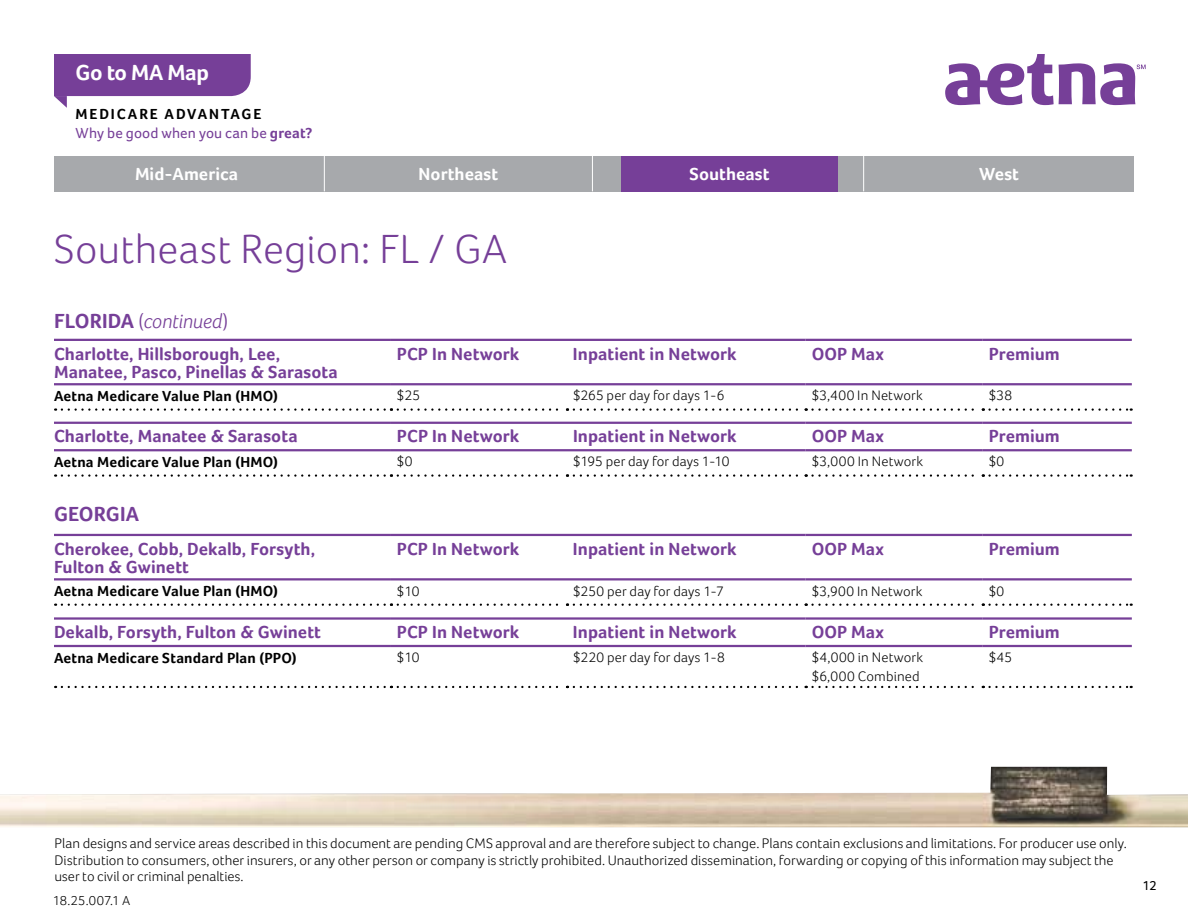
<style>
.page{position:relative;width:1188px;height:918px;background:#fff}
.page>*{position:absolute;margin:0;border:0;box-sizing:border-box;transform-origin:0 0}
.t1{font:300 42px "Foco";letter-spacing:.005em;color:#763f98}
.t2{font:700 22.5px "Foco";letter-spacing:-.02em;color:#fff}
.t3{font:italic 300 21px "Foco";letter-spacing:-.005em;color:#763f98}
.t4{font:700 21px "Foco";color:#763f98}
.t5{font:700 18px/18px "Foco";letter-spacing:.005em;color:#763f98}
.t6{font:700 18px "Foco";letter-spacing:.005em;color:#fff}
.t7{font:700 15px "Foco";letter-spacing:.01em;color:#000}
.t8{font:15px "Foco";letter-spacing:.01em;color:#763f98}
.t9{font:700 15px "Foco";letter-spacing:.13em;color:#000}
.t10{font:300 14.25px/16.5px "Foco";color:#000}
.t11{font:300 13.5px "Foco";letter-spacing:.005em;color:#000}
.t12{font:13.5px "Foco";color:#000}
.s1{font-weight:700}
.s2{font-weight:700;font-style:normal}
.s3{font-style:normal}
</style>
<div class="page">
<svg style="left:62px;top:474px;width:330px;height:3px"></svg>
<svg style="left:398px;top:474px;width:170px;height:3px"></svg>
<svg style="left:574px;top:474px;width:410px;height:3px"></svg>
<svg style="left:990px;top:474px;width:142px;height:3px"></svg>
<hr style="left:54px;top:422px;width:337px;height:2px;background:#763f98">
<hr style="left:391px;top:422px;width:176px;height:2px;background:#763f98">
<hr style="left:567px;top:422px;width:239px;height:2px;background:#763f98">
<hr style="left:806px;top:422px;width:177px;height:2px;background:#763f98">
<hr style="left:983px;top:422px;width:149px;height:2px;background:#763f98">
<hr style="left:54px;top:449px;width:337px;height:2px;background:#763f98">
<hr style="left:391px;top:449px;width:176px;height:2px;background:#763f98">
<hr style="left:567px;top:449px;width:239px;height:2px;background:#763f98">
<hr style="left:806px;top:449px;width:177px;height:2px;background:#763f98">
<hr style="left:983px;top:449px;width:149px;height:2px;background:#763f98">
<svg style="left:62px;top:604px;width:330px;height:2px"></svg>
<svg style="left:398px;top:604px;width:170px;height:2px"></svg>
<svg style="left:574px;top:604px;width:410px;height:2px"></svg>
<svg style="left:990px;top:604px;width:142px;height:2px"></svg>
<hr style="left:54px;top:534px;width:337px;height:2px;background:#763f98">
<hr style="left:391px;top:534px;width:176px;height:2px;background:#763f98">
<hr style="left:567px;top:534px;width:239px;height:2px;background:#763f98">
<hr style="left:806px;top:534px;width:177px;height:2px;background:#763f98">
<hr style="left:983px;top:534px;width:149px;height:2px;background:#763f98">
<hr style="left:54px;top:578px;width:337px;height:2px;background:#763f98">
<hr style="left:391px;top:578px;width:176px;height:2px;background:#763f98">
<hr style="left:567px;top:578px;width:239px;height:2px;background:#763f98">
<hr style="left:806px;top:578px;width:177px;height:2px;background:#763f98">
<hr style="left:983px;top:578px;width:149px;height:2px;background:#763f98">
<svg style="left:62px;top:686px;width:330px;height:2px"></svg>
<svg style="left:398px;top:686px;width:170px;height:2px"></svg>
<svg style="left:574px;top:686px;width:410px;height:2px"></svg>
<svg style="left:990px;top:686px;width:142px;height:2px"></svg>
<hr style="left:54px;top:617px;width:337px;height:3px;background:#763f98">
<hr style="left:391px;top:617px;width:176px;height:3px;background:#763f98">
<hr style="left:567px;top:617px;width:239px;height:3px;background:#763f98">
<hr style="left:806px;top:617px;width:177px;height:3px;background:#763f98">
<hr style="left:983px;top:617px;width:149px;height:3px;background:#763f98">
<hr style="left:54px;top:645px;width:337px;height:2px;background:#763f98">
<hr style="left:391px;top:645px;width:176px;height:2px;background:#763f98">
<hr style="left:567px;top:645px;width:239px;height:2px;background:#763f98">
<hr style="left:806px;top:645px;width:177px;height:2px;background:#763f98">
<hr style="left:983px;top:645px;width:149px;height:2px;background:#763f98">
<div style="left:54px;top:156px;width:1080px;height:35px;background:#a7a9ac"></div>
<div style="left:621px;top:156px;width:217px;height:35px;background:#763f98"></div>
<svg style="left:945px;top:54px;width:201px;height:51px"></svg>
<svg style="left:54px;top:54px;width:197px;height:54px"></svg>
<hr style="left:324px;top:156px;width:1px;height:35px;background:#fff">
<hr style="left:592px;top:156px;width:1px;height:35px;background:#fff">
<hr style="left:863px;top:156px;width:1px;height:35px;background:#fff">
<svg style="left:62px;top:408px;width:330px;height:3px"></svg>
<svg style="left:398px;top:408px;width:170px;height:3px"></svg>
<svg style="left:574px;top:408px;width:410px;height:3px"></svg>
<svg style="left:990px;top:408px;width:142px;height:3px"></svg>
<hr style="left:54px;top:339px;width:337px;height:2px;background:#763f98">
<hr style="left:391px;top:339px;width:176px;height:2px;background:#763f98">
<hr style="left:567px;top:339px;width:239px;height:2px;background:#763f98">
<hr style="left:806px;top:339px;width:177px;height:2px;background:#763f98">
<hr style="left:983px;top:339px;width:149px;height:2px;background:#763f98">
<hr style="left:54px;top:383px;width:337px;height:2px;background:#763f98">
<hr style="left:391px;top:383px;width:176px;height:2px;background:#763f98">
<hr style="left:567px;top:383px;width:239px;height:2px;background:#763f98">
<hr style="left:806px;top:383px;width:177px;height:2px;background:#763f98">
<hr style="left:983px;top:383px;width:149px;height:2px;background:#763f98">
<img style="left:0;top:767px;width:1188px;height:60px">
<h2 class="t2" style="left:76px;top:59px;width:135px">Go to MA Map</h2>
<p class="t9" style="left:76px;top:105px;width:187px">Medicare Advantag e</p>
<p class="t8" style="left:76px;top:124px;width:238px">Why be good when you can be <span class="s1">great?</span></p>
<p class="t6" style="left:135px;top:163px;width:105px">Mid-America</p>
<p class="t6" style="left:419px;top:163px;width:81px">Northeast</p>
<p class="t6" style="left:690px;top:163px;width:82px">Southeast</p>
<p class="t6" style="left:979px;top:163px;width:41px">West</p>
<h1 class="t1" style="left:54px;top:225px;width:455px">Southeast Region: FL / GA</h1>
<h3 class="t4" style="left:54px;top:308px;width:22px">Flori</h3>
<h3 class="t3" style="left:108px;top:309px;width:122px"><span class="s2">da</span> <span class="s3">(</span>continued<span class="s3">)</span></h3>
<p class="t5" style="left:54px;top:344px;width:285px">Charlotte, Hillsborough, Lee,<br>Manatee, Pasco, Pinellas &amp; Sarasota</p>
<p class="t5" style="left:397px;top:344px;width:124px">PCP In Network</p>
<p class="t5" style="left:573px;top:344px;width:165px">Inpatient in Network</p>
<p class="t5" style="left:812px;top:344px;width:74px">OOP Max</p>
<p class="t5" style="left:989px;top:344px;width:73px">Premium</p>
<p class="t7" style="left:54px;top:387px;width:226px">Aetna Medicare Value Plan (HMO)</p>
<p class="t10" style="left:397px;top:387px;width:25px">$25</p>
<p class="t10" style="left:573px;top:387px;width:153px">$265 per day for days 1-6</p>
<p class="t10" style="left:812px;top:387px;width:113px">$3,400 In Network</p>
<p class="t10" style="left:989px;top:387px;width:25px">$38</p>
<p class="t5" style="left:54px;top:427px;width:245px">Charlotte, Manatee &amp; Sarasota</p>
<p class="t5" style="left:397px;top:427px;width:124px">PCP In Network</p>
<p class="t5" style="left:573px;top:427px;width:165px">Inpatient in Network</p>
<p class="t5" style="left:812px;top:427px;width:74px">OOP Max</p>
<p class="t5" style="left:989px;top:427px;width:73px">Premium</p>
<p class="t7" style="left:54px;top:453px;width:226px">Aetna Medicare Value Plan (HMO)</p>
<p class="t10" style="left:397px;top:453px;width:17px">$0</p>
<p class="t10" style="left:573px;top:453px;width:158px">$195 per day for days 1-10</p>
<p class="t10" style="left:812px;top:453px;width:113px">$3,000 In Network</p>
<p class="t10" style="left:989px;top:453px;width:17px">$0</p>
<h3 class="t4" style="left:54px;top:502px;width:38px">Georgia</h3>
<p class="t5" style="left:54px;top:539px;width:263px">Cherokee, Cobb, Dekalb, Forsyth,<br>Fulton &amp; Gwinett</p>
<p class="t5" style="left:397px;top:539px;width:124px">PCP In Network</p>
<p class="t5" style="left:573px;top:539px;width:165px">Inpatient in Network</p>
<p class="t5" style="left:812px;top:539px;width:74px">OOP Max</p>
<p class="t5" style="left:989px;top:539px;width:73px">Premium</p>
<p class="t7" style="left:54px;top:582px;width:226px">Aetna Medicare Value Plan (HMO)</p>
<p class="t10" style="left:397px;top:582px;width:24px">$10</p>
<p class="t10" style="left:573px;top:582px;width:152px">$250 per day for days 1-7</p>
<p class="t10" style="left:812px;top:582px;width:112px">$3,900 In Network</p>
<p class="t10" style="left:989px;top:582px;width:17px">$0</p>
<p class="t5" style="left:54px;top:623px;width:268px">Dekalb, Forsyth, Fulton &amp; Gwinett</p>
<p class="t5" style="left:397px;top:623px;width:124px">PCP In Network</p>
<p class="t5" style="left:573px;top:623px;width:165px">Inpatient in Network</p>
<p class="t5" style="left:812px;top:623px;width:74px">OOP Max</p>
<p class="t5" style="left:989px;top:623px;width:73px">Premium</p>
<p class="t7" style="left:54px;top:649px;width:244px">Aetna Medicare Standard Plan (PPO)</p>
<p class="t10" style="left:397px;top:649px;width:24px">$10</p>
<p class="t10" style="left:573px;top:649px;width:153px">$220 per day for days 1-8</p>
<p class="t10" style="left:812px;top:648px;width:113px;line-height:18.8px">$4,000 in Network $6,000 Combined</p>
<p class="t10" style="left:989px;top:649px;width:25px">$45</p>
<p class="t10" style="left:54px;top:835px;width:1074px">Plan designs and service areas described in this document are pending CMS approval and are therefore subject to change. Plans contain exclusions and limitations. For producer use only.<br>Distribution to consumers, other insurers, or any other person or company is strictly prohibited. Unauthorized dissemination, forwarding or copying of this information may subject the user to civil or criminal penalties.</p>
<p class="t11" style="left:53px;top:892px;width:79px">18.25.007.1 A</p>
<p class="t12" style="left:1143px;top:878px;width:16px">12</p>
</div>
